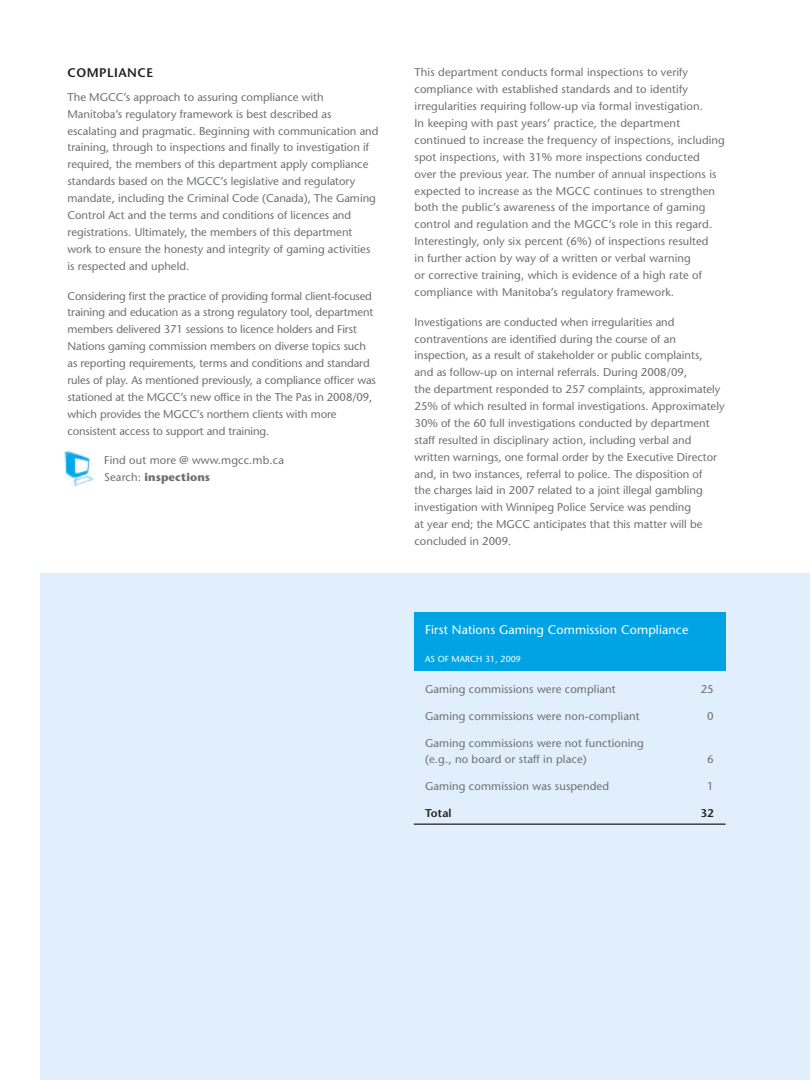
<style>
.page{position:relative;width:810px;height:1080px;background:#fff}
.page>*{position:absolute;margin:0;border:0;box-sizing:border-box;transform-origin:0 0}
.t1{font:12.5px "Stone Sans";letter-spacing:.01em;color:#fff}
.t2{font:600 12.5px "Stone Sans";letter-spacing:.04em;color:#231f20}
.t3{font:11.25px/16.9px "Stone Sans";color:#6d6f71}
.t4{font:600 11.25px "Stone Sans";color:#231f20}
.t5{font:8.75px "Stone Sans";letter-spacing:.01em;color:#fff}
.s1{font-weight:700}
</style>
<div class="page">
<div style="left:40px;top:574px;width:770px;height:506px;background:#e0effb"></div>
<div style="left:414px;top:612px;width:312px;height:58px;background:#00a4e4"></div>
<hr style="left:414px;top:824px;width:312px;height:1px;background:#231f20">
<img style="left:64px;top:450px;width:31px;height:37px">
<p class="t2" style="left:68px;top:65px;width:87px">COMPLIANCE</p>
<p class="t3" style="left:68px;top:88px;width:313px">The MGCC’s approach to assuring compliance with Manitoba’s regulatory framework is best described as escalating and pragmatic. Beginning with communication and training, through to inspections and finally to investigation if required, the members of this department apply compliance standards based on the MGCC’s legislative and regulatory mandate, including the Criminal Code (Canada), The Gaming Control Act and the terms and conditions of licences and registrations. Ultimately, the members of this department work to ensure the honesty and integrity of gaming activities is respected and upheld.</p>
<p class="t3" style="left:68px;top:287px;width:310px">Considering first the practice of providing formal client-focused training and education as a strong regulatory tool, department members delivered 371 sessions to licence holders and First Nations gaming commission members on diverse topics such as reporting requirements, terms and conditions and standard rules of play. As mentioned previously, a compliance officer was stationed at the MGCC’s new office in the The Pas in 2008/09, which provides the MGCC’s northern clients with more consistent access to support and training.</p>
<p class="t3" style="left:104px;top:452px;width:181px">Find out more @ www.mgcc.mb.ca<br>Search: <span class="s1">inspections</span></p>
<p class="t3" style="left:415px;top:64px;width:312px">This department conducts formal inspections to verify compliance with established standards and to identify irregularities requiring follow-up via formal investigation.<br>In keeping with past years’ practice, the department continued to increase the frequency of inspections, including spot inspections, with 31% more inspections conducted<br>over the previous year. The number of annual inspections is expected to increase as the MGCC continues to strengthen both the public’s awareness of the importance of gaming control and regulation and the MGCC’s role in this regard.<br>Interestingly, only six percent (6%) of inspections resulted<br>in further action by way of a written or verbal warning<br>or corrective training, which is evidence of a high rate of compliance with Manitoba’s regulatory framework.</p>
<p class="t3" style="left:415px;top:313px;width:312px">Investigations are conducted when irregularities and contraventions are identified during the course of an inspection, as a result of stakeholder or public complaints,<br>and as follow-up on internal referrals. During 2008/09,<br>the department responded to 257 complaints, approximately 25% of which resulted in formal investigations. Approximately 30% of the 60 full investigations conducted by department staff resulted in disciplinary action, including verbal and written warnings, one formal order by the Executive Director and, in two instances, referral to police. The disposition of<br>the charges laid in 2007 related to a joint illegal gambling investigation with Winnipeg Police Service was pending<br>at year end; the MGCC anticipates that this matter will be concluded in 2009.</p>
<p class="t1" style="left:425px;top:622px;width:265px">First Nations Gaming Commission Compliance</p>
<p class="t5" style="left:425px;top:654px;width:97px">As of March 31, 2009</p>
<p class="t3" style="left:425px;top:681px;width:192px">Gaming commissions were compliant</p>
<p class="t3" style="left:701px;top:681px;width:15px">25</p>
<p class="t3" style="left:425px;top:707px;width:216px">Gaming commissions were non-compliant</p>
<p class="t3" style="left:707px;top:707px;width:8px">0</p>
<p class="t3" style="left:425px;top:735px;width:220px;line-height:16.2px">Gaming commissions were not functioning (e.g., no board or staff in place)</p>
<p class="t3" style="left:707px;top:750px;width:8px">6</p>
<p class="t3" style="left:425px;top:777px;width:186px">Gaming commission was suspended</p>
<p class="t3" style="left:707px;top:777px;width:8px">1</p>
<p class="t4" style="left:425px;top:806px;width:28px">TOTAL</p>
<p class="t4" style="left:701px;top:806px;width:15px">32</p>
</div>
